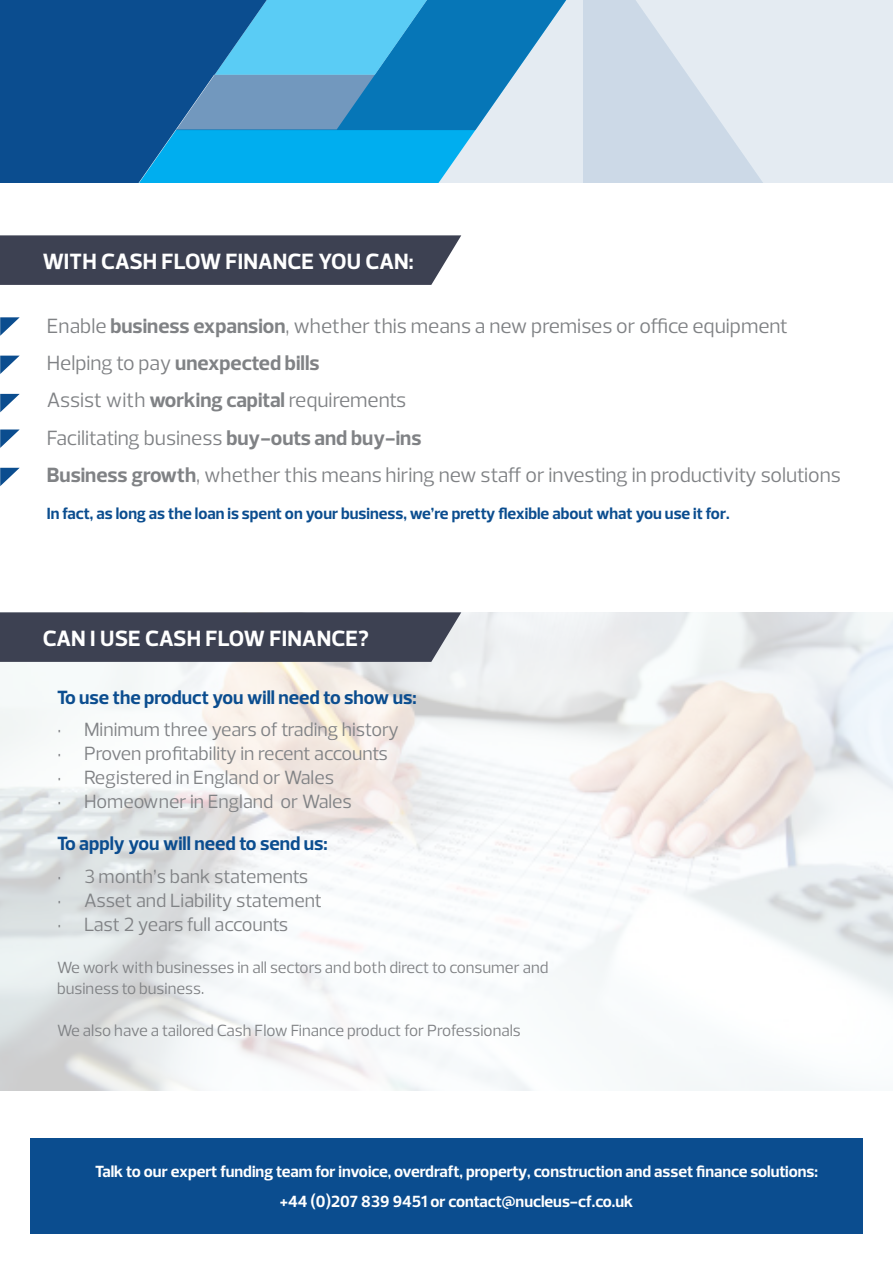
<style>
.page{position:relative;width:893px;height:1263px;background:#fff}
.page>*{position:absolute;margin:0;border:0;box-sizing:border-box;transform-origin:0 0}
.t1{font:700 22.5px "Prelo";color:#fff}
.t2{font:21px "Prelo";color:#808285}
.t3{font:700 21px "Prelo";color:#808285}
.t4{font:19.5px "Prelo";color:#808285}
.t5{font:700 19.5px "Prelo";color:#0b4d8f}
.t6{font:700 16.5px "Prelo";color:#fff}
.t7{font:16.5px/21px "Prelo";color:#808285}
.t8{font:700 16.5px "Prelo";color:#0b4d8f}
.s1{font-weight:700}
.s2{font-weight:400}
</style>
<div class="page">
<svg style="left:267px;top:130px;width:299px;height:53px;background:#53c4f0"></svg>
<svg style="left:0;top:0;width:267px;height:183px;background:#095c9e"></svg>
<svg style="left:0;top:235px;width:461px;height:50px;background:#444859"></svg>
<svg style="left:0;top:612px;width:461px;height:50px;background:#444858"></svg>
<div style="left:30px;top:1138px;width:832px;height:96px;background:#0b4d8f"></div>
<svg style="left:0;top:317px;width:20px;height:19px"></svg>
<svg style="left:0;top:356px;width:19px;height:18px"></svg>
<svg style="left:0;top:394px;width:20px;height:18px"></svg>
<svg style="left:0;top:429px;width:20px;height:19px"></svg>
<svg style="left:0;top:468px;width:20px;height:18px"></svg>
<svg style="left:176px;top:0;width:407px;height:130px;background:#4d9cca"></svg>
<svg style="left:583px;top:0;width:310px;height:183px;background:#dae4ed"></svg>
<p class="t1" style="left:43px;top:247px;width:373px">WITH CASH FLOW FINANCE YOU CAN:</p>
<p class="t2" style="left:47px;top:313px;width:743px">Enable <span class="s1">business expansion</span>, whether this means a new premises or office equipment</p>
<p class="t3" style="left:47px;top:350px;width:274px"><span class="s2">Helping to pay</span> unexpected bills</p>
<p class="t2" style="left:47px;top:387px;width:361px">Assist with <span class="s1">working capital</span> requirements</p>
<p class="t2" style="left:47px;top:425px;width:376px">Facilitating business <span class="s1">buy-outs and buy-ins</span></p>
<p class="t2" style="left:47px;top:462px;width:796px"><span class="s1">Business growth</span>, whether this means hiring new staff or investing in productivity solutions</p>
<p class="t8" style="left:47px;top:503px;width:684px">In fact, as long as the loan is spent on your business, we’re pretty flexible about what you use it for.</p>
<p class="t1" style="left:43px;top:624px;width:328px">CAN I USE CASH FLOW FINANCE?</p>
<p class="t5" style="left:57px;top:685px;width:361px">To use the product you will need to show us:</p>
<p class="t4" style="left:57px;top:717px;width:343px">• Minimum three years of trading history</p>
<p class="t4" style="left:57px;top:741px;width:332px">• Proven profitability in recent accounts</p>
<p class="t4" style="left:57px;top:765px;width:279px">• Registered in England or Wales</p>
<p class="t4" style="left:57px;top:789px;width:296px">• Homeowner in England or Wales</p>
<p class="t5" style="left:57px;top:831px;width:272px">To apply you will need to send us:</p>
<p class="t4" style="left:57px;top:864px;width:253px">• 3 month’s bank statements</p>
<p class="t4" style="left:57px;top:888px;width:266px">• Asset and Liability statement</p>
<p class="t4" style="left:57px;top:912px;width:233px">• Last 2 years full accounts</p>
<p class="t7" style="left:57px;top:957px;width:493px">We work with businesses in all sectors and both direct to consumer and business to business.</p>
<p class="t7" style="left:57px;top:1020px;width:465px">We also have a tailored Cash Flow Finance product for Professionals</p>
<p class="t6" style="left:95px;top:1161px;width:725px">Talk to our expert funding team for invoice, overdraft, property, construction and asset finance solutions:</p>
<p class="t6" style="left:280px;top:1191px;width:355px">+44 (0)207 839 9451 or contact@nucleus-cf.co.uk</p>
</div>
